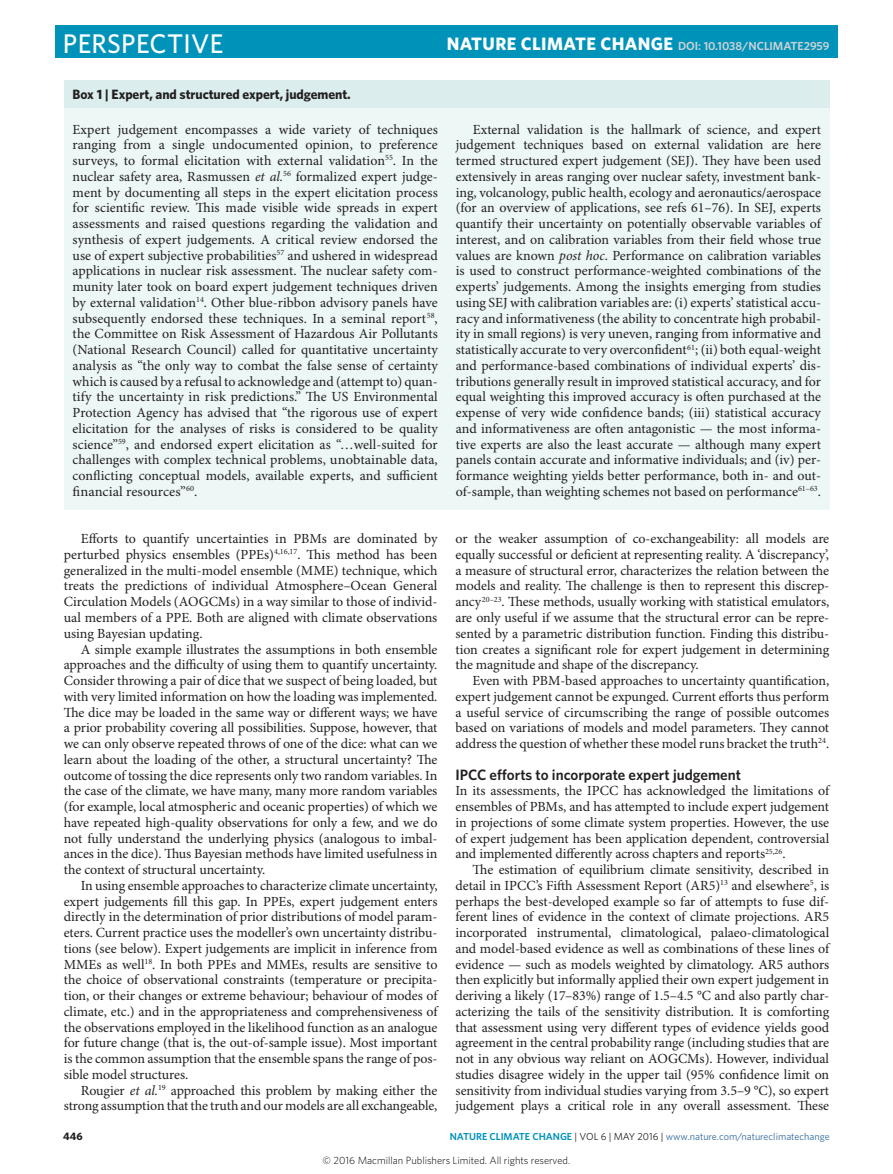
<style>
.page{position:relative;width:893px;height:1174px;background:#fff}
.page>*{position:absolute;margin:0;border:0;box-sizing:border-box;transform-origin:0 0}
.t1{font:500 27px "Whitney";letter-spacing:.01em;color:#fff}
.Head_1{font:600 15px "Whitney";color:#231f20}
.Body_text{font:13.95px/15.8px "Minion Pro";letter-spacing:-.005em;color:#231f20;text-align:justify}
.Body_first{font:13.95px/15.8px "Minion Pro";letter-spacing:-.005em;color:#231f20;text-align:justify}
.Box_Table_title{font:700 13.5px "Whitney";letter-spacing:-.005em;color:#231f20}
.t2{font:600 11.7px "Whitney";color:#d1d2d4}
.t3{font:700 10.8px "Whitney";color:#231f20}
.t4{font:300 10.5px "Whitney";color:#000}
.t5{font:10.2px "Whitney";color:#316a9f}
.s1{font-weight:700;font-size:18px;color:#fff}
.s2{font-style:italic}
.s3{font-weight:600;color:#0093ba}
.s4{color:#231f20}
</style>
<div class="page">
<div style="left:64px;top:80px;width:765px;height:430px;background:#edf7f6"></div>
<div style="left:64px;top:80px;width:765px;height:28px;background:#dbeeed"></div>
<div style="left:55px;top:26px;width:783px;height:32px;background:#0093ba"></div>
<h1 class="t1" style="left:63px;top:25px;width:162px">PERSPECTIVE</h1>
<p class="t2" style="left:447px;top:38px;width:384px"><span class="s1">NATURE CLIMATE CHANGE</span> DOI: 10.1038/NCLIMATE2959</p>
<p class="Box_Table_title" style="left:73px;top:86px;width:280px">Box 1 | Expert, and structured expert, judgement.</p>
<p class="Body_first" style="left:73px;top:122px;width:367px">Expert judgement encompasses a wide variety of techniques ranging from a single undocumented opinion, to preference surveys, to formal elicitation with external validation<sup>55</sup>. In the nuclear safety area, Rasmussen <span class="s2">et al.</span><sup>56</sup> formalized expert judge&shy;ment by documenting all steps in the expert elicitation process for scientific review. This made visible wide spreads in expert assessments and raised questions regarding the validation and synthesis of expert judgements. A critical review endorsed the use of expert subjective probabilities<sup>57</sup> and ushered in widespread applications in nuclear risk assessment. The nuclear safety com&shy;munity later took on board expert judgement techniques driven by external validation<sup>14</sup>. Other blue-ribbon advisory panels have subsequently endorsed these techniques. In a seminal report<sup>58</sup>, the Committee on Risk Assessment of Hazardous Air Pollutants (National Research Council) called for quantitative uncertainty analysis as “the only way to combat the false sense of certainty which is caused by a refusal to acknowledge and (attempt to) quan&shy;tify the uncertainty in risk predictions.” The US Environmental Protection Agency has advised that “the rigorous use of expert elicitation for the analyses of risks is considered to be quality science”<sup>59</sup>, and endorsed expert elicitation as “…well-suited for challenges with complex technical problems, unobtainable data, conflicting conceptual models, available experts, and sufficient financial resources”<sup>60</sup>.</p>
<p class="Body_text" style="left:456px;top:122px;width:367px;text-indent:17px">External validation is the hallmark of science, and expert judgement techniques based on external validation are here termed structured expert judgement (SEJ). They have been used extensively in areas ranging over nuclear safety, investment bank&shy;ing, volcanology, public health, ecology and aeronautics/aerospace (for an overview of applications, see refs 61–76). In SEJ, experts quantify their uncertainty on potentially observable variables of interest, and on calibration variables from their field whose true values are known <span class="s2">post hoc</span>. Performance on calibration variables is used to construct performance-weighted combinations of the experts’ judgements. Among the insights emerging from studies using SEJ with calibration variables are: (i) experts’ statistical accu&shy;racy and informativeness (the ability to concentrate high probabil&shy;ity in small regions) is very uneven, ranging from informative and statistically accurate to very overconfident<sup>61</sup>; (ii) both equal-weight and performance-based combinations of individual experts’ dis&shy;tributions generally result in improved statistical accuracy, and for equal weighting this improved accuracy is often purchased at the expense of very wide confidence bands; (iii) statistical accuracy and informativeness are often antagonistic — the most informa&shy;tive experts are also the least accurate — although many expert panels contain accurate and informative individuals; and (iv) per&shy;formance weighting yields better performance, both in- and out&shy;of-sample, than weighting schemes not based on performance<sup>61–63</sup>.</p>
<p class="Body_text" style="left:64px;top:531px;width:375px;text-indent:17px">Efforts to quantify uncertainties in PBMs are dominated by perturbed physics ensembles (PPEs)<sup>4,16,17</sup>. This method has been generalized in the multi-model ensemble (MME) technique, which treats the predictions of individual Atmosphere–Ocean General Circulation Models (AOGCMs) in a way similar to those of individ&shy;ual members of a PPE. Both are aligned with climate observations using Bayesian updating.</p>
<p class="Body_text" style="left:64px;top:641px;width:375px;text-indent:17px">A simple example illustrates the assumptions in both ensemble approaches and the difficulty of using them to quantify uncertainty.<br>Consider throwing a pair of dice that we suspect of being loaded, but with very limited information on how the loading was implemented.<br>The dice may be loaded in the same way or different ways; we have a prior probability covering all possibilities. Suppose, however, that we can only observe repeated throws of one of the dice: what can we learn about the loading of the other, a structural uncertainty? The outcome of tossing the dice represents only two random variables. In the case of the climate, we have many, many more random variables (for example, local atmospheric and oceanic properties) of which we have repeated high-quality observations for only a few, and we do not fully understand the underlying physics (analogous to imbal&shy;ances in the dice). Thus Bayesian methods have limited usefulness in the context of structural uncertainty.</p>
<p class="Body_text" style="left:64px;top:878px;width:375px;text-indent:17px">In using ensemble approaches to characterize climate uncertainty, expert judgements fill this gap. In PPEs, expert judgement enters directly in the determination of prior distributions of model param&shy;eters. Current practice uses the modeller’s own uncertainty distribu&shy;tions (see below). Expert judgements are implicit in inference from MMEs as well<sup>18</sup>. In both PPEs and MMEs, results are sensitive to the choice of observational constraints (temperature or precipita&shy;tion, or their changes or extreme behaviour; behaviour of modes of climate, etc.) and in the appropriateness and comprehensiveness of the observations employed in the likelihood function as an analogue for future change (that is, the out-of-sample issue). Most important is the common assumption that the ensemble spans the range of pos&shy;sible model structures.</p>
<p class="Body_text" style="left:64px;top:1082px;width:375px;text-align:right">Rougier <span class="s2">et al.</span><sup>19</sup> approached this problem by making either the strong assumption that the truth and our models are all exchangeable,</p>
<p class="Body_text" style="left:455px;top:531px;width:375px">or the weaker assumption of co-exchangeability: all models are equally successful or deficient at representing reality. A ‘discrepancy’, a measure of structural error, characterizes the relation between the models and reality. The challenge is then to represent this discrep&shy;ancy<sup>20–23</sup>. These methods, usually working with statistical emulators, are only useful if we assume that the structural error can be repre&shy;sented by a parametric distribution function. Finding this distribu&shy;tion creates a significant role for expert judgement in determining the magnitude and shape of the discrepancy.</p>
<p class="Body_text" style="left:455px;top:673px;width:375px;text-indent:17px">Even with PBM-based approaches to uncertainty quantification, expert judgement cannot be expunged. Current efforts thus perform a useful service of circumscribing the range of possible outcomes based on variations of models and model parameters. They cannot address the question of whether these model runs bracket the truth<sup>24</sup>.</p>
<p class="Head_1" style="left:455px;top:764px;width:287px">IPCC efforts to incorporate expert judgement</p>
<p class="Body_first" style="left:455px;top:783px;width:375px">In its assessments, the IPCC has acknowledged the limitations of ensembles of PBMs, and has attempted to include expert judgement in projections of some climate system properties. However, the use of expert judgement has been application dependent, controversial and implemented differently across chapters and reports<sup>25,26</sup>.</p>
<p class="Body_text" style="left:455px;top:862px;width:375px;text-indent:17px">The estimation of equilibrium climate sensitivity, described in detail in IPCC’s Fifth Assessment Report (AR5)<sup>13</sup> and elsewhere<sup>5</sup>, is perhaps the best-developed example so far of attempts to fuse dif&shy;ferent lines of evidence in the context of climate projections. AR5 incorporated instrumental, climatological, palaeo-climatological and model-based evidence as well as combinations of these lines of evidence — such as models weighted by climatology. AR5 authors then explicitly but informally applied their own expert judgement in deriving a likely (17–83%) range of 1.5–4.5 °C and also partly char&shy;acterizing the tails of the sensitivity distribution. It is comforting that assessment using very different types of evidence yields good agreement in the central probability range (including studies that are not in any obvious way reliant on AOGCMs). However, individual studies disagree widely in the upper tail (95% confidence limit on sensitivity from individual studies varying from 3.5–9 °C), so expert judgement plays a critical role in any overall assessment. These</p>
<p class="t3" style="left:63px;top:1128px;width:21px">446</p>
<p class="t5" style="left:450px;top:1129px;width:382px"><span class="s3">NATURE CLIMATE CHANGE</span> <span class="s4">| VOL 6 | MAY 2016 |</span> www.nature.com/natureclimatechange</p>
<p class="t4" style="left:323px;top:1153px;width:249px">© 2016 Macmillan Publishers Limited. All rights reserved.</p>
</div>
